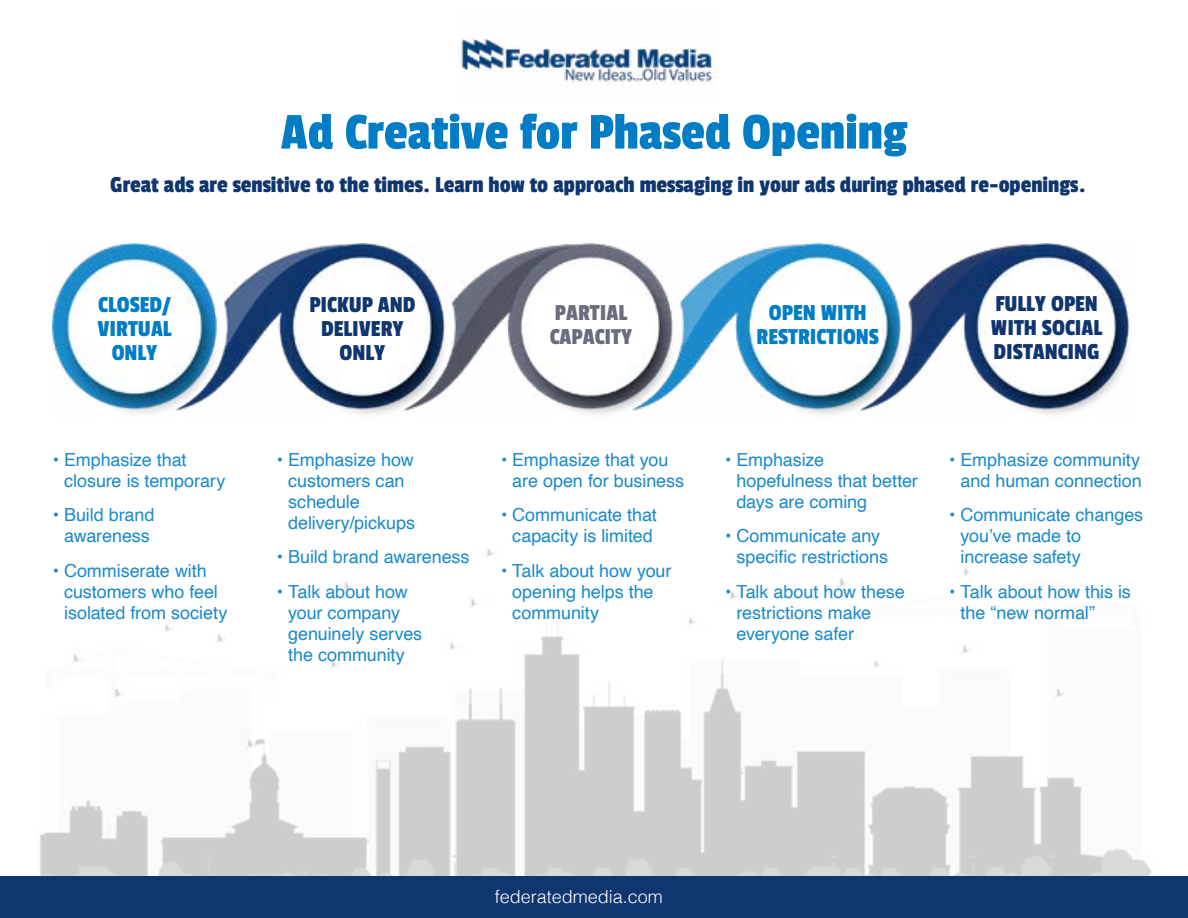
<style>
.page{position:relative;width:1188px;height:918px;background:#fff}
.page>*{position:absolute;margin:0;border:0;box-sizing:border-box;transform-origin:0 0}
.t1{font:54px "Passion One";color:#007dc5}
.t2{font:24px/24px "Passion One";color:#10366e;text-align:center}
.t3{font:24px/24px "Passion One";color:#007dc5;text-align:center}
.t4{font:24px/24px "Passion One";color:#696d7d}
.t5{font:18px/21px "Helvetica";letter-spacing:-.005em;color:#1a8acb}
.t6{font:300 18px "Helvetica";color:#fff}
</style>
<div class="page">
<img style="left:40px;top:548px;width:1112px;height:328px">
<img style="left:461px;top:38px;width:256px;height:47px">
<div style="left:0;top:876px;width:1188px;height:42px;background:#10366e"></div>
<img style="left:53px;top:243px;width:1077px;height:171px">
<h1 class="t1" style="left:281px;top:103px;width:628px">Ad Creative for Phased Opening</h1>
<h2 class="t2" style="left:110px;top:172px;width:977px">Great ads are sensitive to the times. Learn how to approach messaging in your ads during phased re-openings.</h2>
<h2 class="t3" style="left:97px;top:293px;width:76px">CLOSED/<br>VIRTUAL<br>ONLY</h2>
<p class="t5" style="left:64px;top:449px;width:163px;text-indent:-11px">• Emphasize that closure is temporary</p>
<p class="t5" style="left:53px;top:505px;width:103px;text-align:center">• Build brand awareness</p>
<p class="t5" style="left:64px;top:560px;width:165px;text-indent:-11px">• Commiserate with customers who feel isolated from society</p>
<h2 class="t2" style="left:309px;top:293px;width:108px">PICKUP AND<br>DELIVERY<br>ONLY</h2>
<h2 class="t2" style="left:991px;top:291px;width:113px;text-align:left">FULLY OPEN<br>WITH SOCIAL<br>DISTANCING</h2>
<h2 class="t3" style="left:756px;top:300px;width:124px">OPEN WITH<br>RESTRICTIONS</h2>
<h2 class="t4" style="left:550px;top:300px;width:84px">PARTIAL<br>CAPACITY</h2>
<p class="t5" style="left:288px;top:449px;width:128px;text-indent:-11px">• Emphasize how customers can schedule delivery/pickups</p>
<p class="t5" style="left:277px;top:547px;width:194px">• Build brand awareness</p>
<p class="t5" style="left:288px;top:581px;width:136px;text-indent:-11px">• Talk about how your company genuinely serves the community</p>
<p class="t5" style="left:512px;top:449px;width:173px;text-indent:-11px">• Emphasize that you are open for business</p>
<p class="t5" style="left:501px;top:505px;width:157px;text-align:center">• Communicate that capacity is limited</p>
<p class="t5" style="left:512px;top:560px;width:161px;text-indent:-11px">• Talk about how your opening helps the community</p>
<p class="t5" style="left:736px;top:449px;width:183px;text-indent:-11px">• Emphasize hopefulness that better days are coming</p>
<p class="t5" style="left:736px;top:526px;width:153px;text-indent:-11px">• Communicate any specific restrictions</p>
<p class="t5" style="left:736px;top:581px;width:170px;text-indent:-11px">• Talk about how these restrictions make everyone safer</p>
<p class="t5" style="left:949px;top:449px;width:194px;text-align:right">• Emphasize community and human connection</p>
<p class="t5" style="left:961px;top:505px;width:184px;text-indent:-11px">• Communicate changes you’ve made to increase safety</p>
<p class="t5" style="left:961px;top:582px;width:172px;text-indent:-11px">• Talk about how this is the “new normal”</p>
<p class="t6" style="left:495px;top:881px;width:170px">federatedmedia.com</p>
</div>
